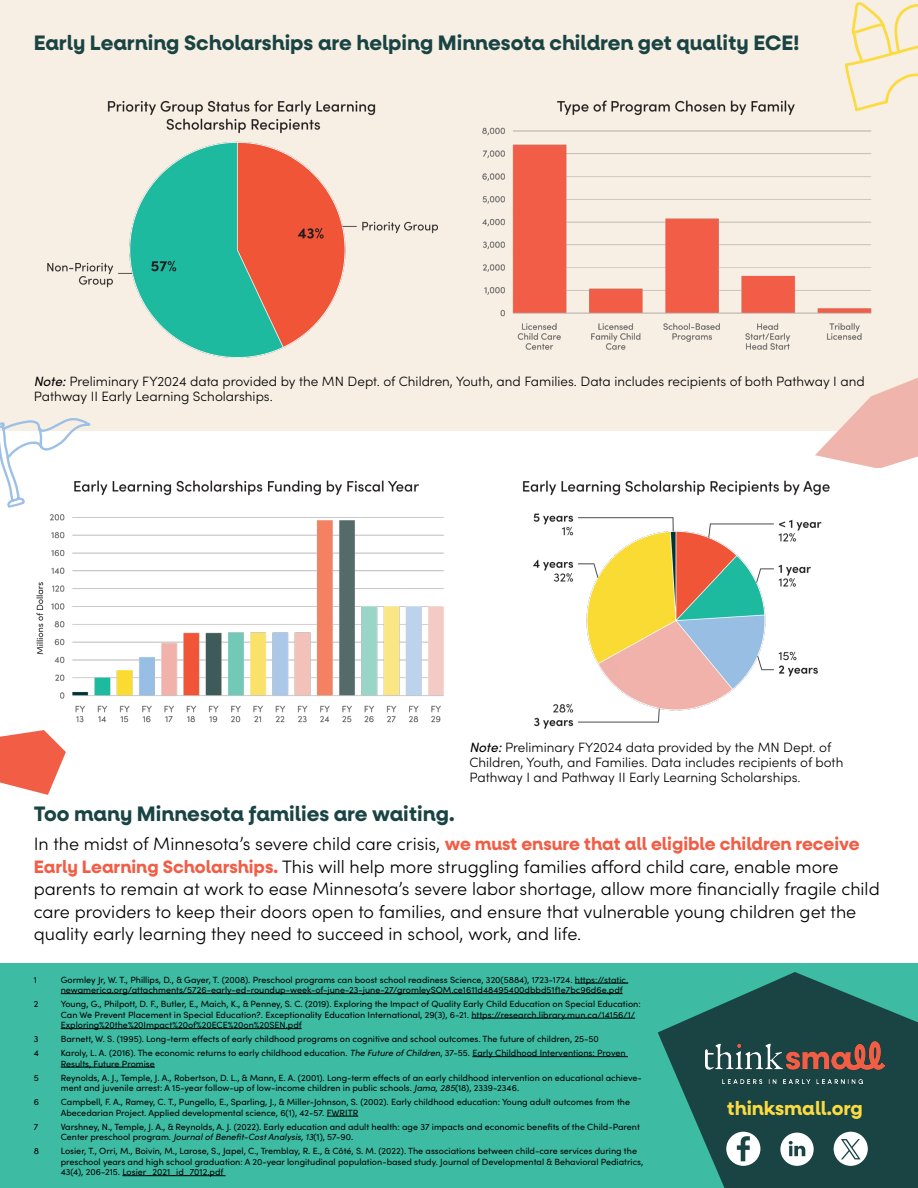
<style>
.page{position:relative;width:918px;height:1188px;background:#fff}
.page>*{position:absolute;margin:0;border:0;box-sizing:border-box;transform-origin:0 0}
.t1{font:700 21px "Neulis Alt";color:#194443}
.Graph_Texts{font:700 19.5px "Neulis Alt";color:#fcdb41}
.Body{font:300 18px/22.5px "Sofia Pro";color:#000}
.Fast_Facts_-_Footnote{font:300 13.5px/15px "Sofia Pro";color:#000}
.t2{font:9px/10.5px "Sofia Pro";color:#000}
.s1{font-weight:400;font-style:italic}
.s2{font-family:"Neulis Alt";font-weight:700;color:#f15d45}
.s3{font-style:italic}
</style>
<div class="page">
<div style="left:0;top:0;width:918px;height:431px;background:#f7efe3"></div>
<div style="left:0;top:963px;width:918px;height:225px;background:#3dbca3"></div>
<img style="left:47px;top:100px;width:391px;height:258px">
<img style="left:482px;top:100px;width:390px;height:250px">
<svg style="left:0;top:418px;width:91px;height:90px"></svg>
<svg style="left:843px;top:2px;width:75px;height:111px"></svg>
<svg style="left:815px;top:378px;width:103px;height:90px"></svg>
<img style="left:34px;top:469px;width:410px;height:254px">
<img style="left:522px;top:480px;width:308px;height:249px">
<svg style="left:658px;top:972px;width:260px;height:216px;fill:#194443"></svg>
<img style="left:706px;top:1042px;width:178px;height:41px">
<div style="left:834px;top:1132px;width:34px;height:34px;background:#fff;border-radius:50%"></div>
<svg style="left:841px;top:1139px;width:20px;height:20px"></svg>
<svg style="left:780px;top:1133px;width:34px;height:33px"></svg>
<svg style="left:726px;top:1132px;width:34px;height:34px"></svg>
<svg style="left:0;top:730px;width:66px;height:65px"></svg>
<hr style="left:575px;top:983px;width:53px;height:1px;background:#000">
<hr style="left:61px;top:993px;width:562px;height:1px;background:#000">
<hr style="left:471px;top:1018px;width:164px;height:1px;background:#000">
<hr style="left:61px;top:1028px;width:241px;height:1px;background:#000">
<hr style="left:472px;top:1056px;width:156px;height:1px;background:#000">
<hr style="left:61px;top:1067px;width:94px;height:1px;background:#000">
<hr style="left:327px;top:1116px;width:31px;height:1px;background:#000">
<hr style="left:122px;top:1175px;width:104px;height:1px;background:#000">
<h3 class="t1" style="left:34px;top:30px;width:767px">Early Learning Scholarships are helping Minnesota children get quality ECE!</h3>
<p class="Fast_Facts_-_Footnote" style="left:34px;top:373px;width:833px"><span class="s1">Note:</span> Preliminary FY2024 data provided by the MN Dept. of Children, Youth, and Families. Data includes recipients of both Pathway I and<br>Pathway II Early Learning Scholarships.</p>
<p class="Fast_Facts_-_Footnote" style="left:469px;top:739px;width:375px"><span class="s1">Note:</span> Preliminary FY2024 data provided by the MN Dept. of<br>Children, Youth, and Families. Data includes recipients of both<br>Pathway I and Pathway II Early Learning Scholarships.</p>
<h3 class="t1" style="left:34px;top:801px;width:422px">Too many Minnesota families are waiting.</h3>
<p class="Body" style="left:34px;top:832px;width:847px">In the midst of Minnesota’s severe child care crisis, <span class="s2">we must ensure that all eligible children receive Early Learning Scholarships.</span> This will help more struggling families afford child care, enable more parents to remain at work to ease Minnesota’s severe labor shortage, allow more financially fragile child care providers to keep their doors open to families, and ensure that vulnerable young children get the quality early learning they need to succeed in school, work, and life.</p>
<p class="t2" style="left:34px;top:974px;width:5px">1</p>
<p class="t2" style="left:61px;top:974px;width:569px">Gormley Jr, W. T., Phillips, D., &amp; Gayer, T. (2008). Preschool programs can boost school readiness Science, 320(5884), 1723-1724. https://static. newamerica.org/attachments/5726-early-ed-roundup-week-of-june-23-june-27/gromleySOM.ce1611d48495400dbbd51f1e7bc96d6e.pdf</p>
<p class="t2" style="left:34px;top:998px;width:6px">2</p>
<p class="t2" style="left:61px;top:998px;width:581px">Young, G., Philpott, D. F., Butler, E., Maich, K., &amp; Penney, S. C. (2019). Exploring the Impact of Quality Early Child Education on Special Education:<br>Can We Prevent Placement in Special Education?. Exceptionality Education International, 29(3), 6-21. https://research.library.mun.ca/14156/1/<br>Exploring%20the%20Impact%20of%20ECE%20on%20SEN.pdf</p>
<p class="t2" style="left:34px;top:1033px;width:6px">3</p>
<p class="t2" style="left:61px;top:1033px;width:540px">Barnett, W. S. (1995). Long-term effects of early childhood programs on cognitive and school outcomes. The future of children, 25-50</p>
<p class="t2" style="left:34px;top:1047px;width:7px">4</p>
<p class="t2" style="left:61px;top:1047px;width:566px">Karoly, L. A. (2016). The economic returns to early childhood education. <span class="s3">The Future of Children</span>, 37-55. Early Childhood Interventions: Proven<br>Results, Future Promise</p>
<p class="t2" style="left:34px;top:1072px;width:6px">5</p>
<p class="t2" style="left:61px;top:1072px;width:583px">Reynolds, A. J., Temple, J. A., Robertson, D. L., &amp; Mann, E. A. (2001). Long-term effects of an early childhood intervention on educational achieve&shy;ment and juvenile arrest: A 15-year follow-up of low-income children in public schools. <span class="s3">Jama, 285</span>(18), 2339-2346.</p>
<p class="t2" style="left:34px;top:1096px;width:7px">6</p>
<p class="t2" style="left:61px;top:1096px;width:571px">Campbell, F. A., Ramey, C. T., Pungello, E., Sparling, J., &amp; Miller-Johnson, S. (2002). Early childhood education: Young adult outcomes from the<br>Abecedarian Project. Applied developmental science, 6(1), 42-57. FWRITR</p>
<p class="t2" style="left:34px;top:1121px;width:6px">7</p>
<p class="t2" style="left:61px;top:1121px;width:581px">Varshney, N., Temple, J. A., &amp; Reynolds, A. J. (2022). Early education and adult health: age 37 impacts and economic benefits of the Child-Parent<br>Center preschool program. <span class="s3">Journal of Benefit-Cost Analysis, 13</span>(1), 57-90.</p>
<p class="t2" style="left:34px;top:1145px;width:7px">8</p>
<p class="t2" style="left:61px;top:1145px;width:584px">Losier, T., Orri, M., Boivin, M., Larose, S., Japel, C., Tremblay, R. E., &amp; Côté, S. M. (2022). The associations between child-care services during the preschool years and high school graduation: A 20-year longitudinal population-based study. Journal of Developmental &amp; Behavioral Pediatrics,<br>43(4), 206-215. Losier_2021_id_7012.pdf</p>
<p class="Graph_Texts" style="left:727px;top:1097px;width:137px">thinksmall.org</p>
</div>
